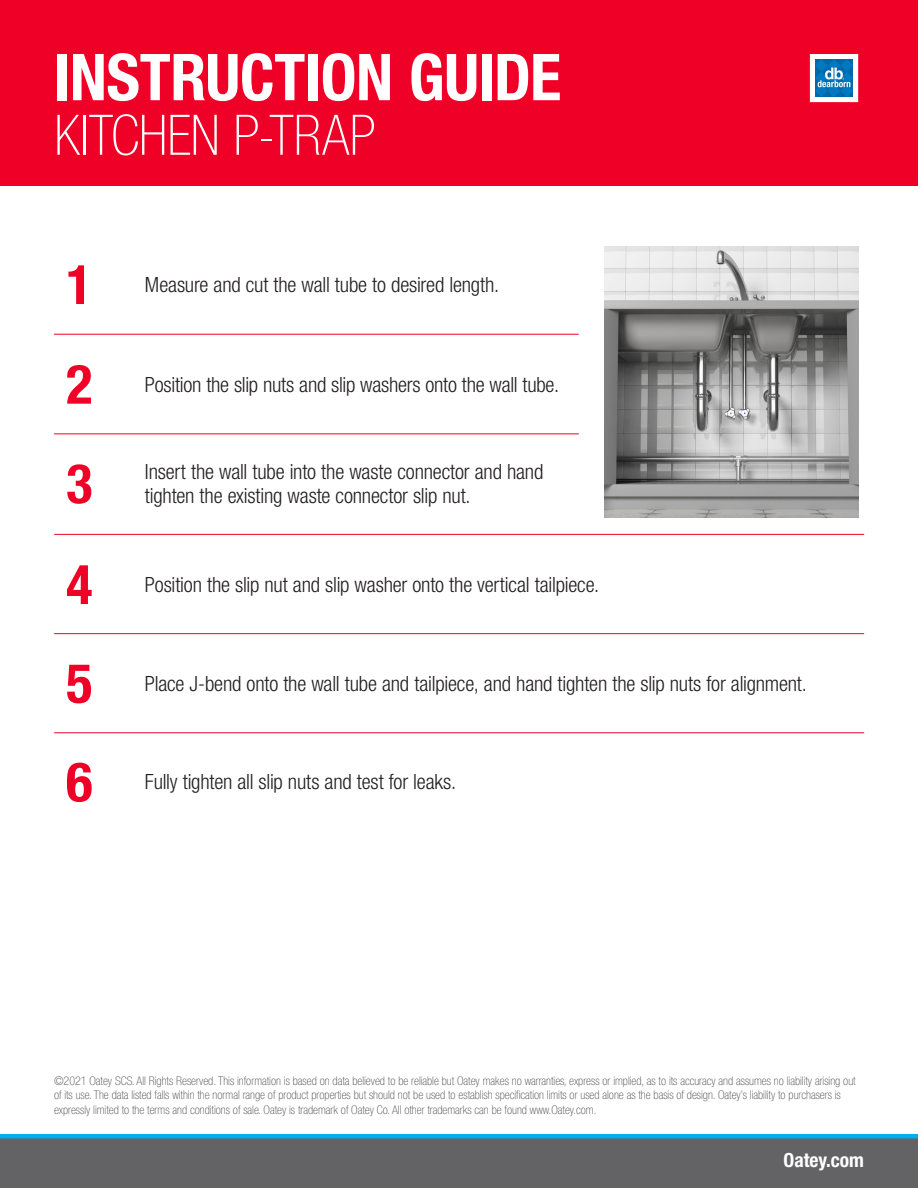
<style>
.page{position:relative;width:918px;height:1188px;background:#fff}
.page>*{position:absolute;margin:0;border:0;box-sizing:border-box;transform-origin:0 0}
.t1{font:700 condensed 64.65px "Helvetica Neue LT Std";letter-spacing:-.01em;color:#fff}
.t2{font:100 condensed 55.95px "Helvetica Neue LT Std";color:#fff}
.t3{font:700 condensed 54.6px "Helvetica Neue LT Std";color:#ef0027}
.t4{font:300 condensed 21px/24px "Helvetica Neue LT Std";letter-spacing:-.01em;color:#231f20}
.t5{font:700 condensed 19.5px "Helvetica Neue LT Std";color:#fff}
.t6{font:100 condensed 12px/14.4px "Helvetica Neue LT Std";color:#4b4c4d}
</style>
<div class="page">
<div style="left:0;top:0;width:918px;height:186px;background:#ef0027"></div>
<hr style="left:54px;top:334px;width:525px;height:1px;background:#ef0027">
<hr style="left:54px;top:434px;width:525px;height:1px;background:#ef0027">
<hr style="left:54px;top:534px;width:810px;height:1px;background:#ef0027">
<hr style="left:54px;top:633px;width:810px;height:1px;background:#ef0027">
<hr style="left:54px;top:733px;width:810px;height:1px;background:#ef0027">
<svg style="left:809px;top:54px;width:50px;height:49px"></svg>
<div style="left:0;top:1138px;width:918px;height:50px;background:#636366"></div>
<hr style="left:0;top:1134px;width:918px;height:4px;background:#00aeef">
<img style="left:604px;top:246px;width:254px;height:271px">
<img style="left:815px;top:59px;width:38px;height:38px">
<p class="t1" style="left:54px;top:38px;width:509px">INSTRUCTION GUIDE</p>
<p class="t2" style="left:54px;top:104px;width:323px">KITCHEN P-TRAP</p>
<p class="t3" style="left:66px;top:252px;width:28px">1</p>
<p class="t4" style="left:145px;top:272px;width:356px">Measure and cut the wall tube to desired length.</p>
<p class="t3" style="left:66px;top:351px;width:28px">2</p>
<p class="t3" style="left:66px;top:451px;width:28px">3</p>
<p class="t3" style="left:66px;top:552px;width:28px">4</p>
<p class="t3" style="left:66px;top:650px;width:28px">5</p>
<p class="t3" style="left:66px;top:749px;width:28px">6</p>
<p class="t4" style="left:145px;top:372px;width:416px">Position the slip nuts and slip washers onto the wall tube.</p>
<p class="t4" style="left:145px;top:459px;width:400px">Insert the wall tube into the waste connector and hand tighten the existing waste connector slip nut.</p>
<p class="t4" style="left:145px;top:572px;width:456px">Position the slip nut and slip washer onto the vertical tailpiece.</p>
<p class="t4" style="left:145px;top:671px;width:664px">Place J-bend onto the wall tube and tailpiece, and hand tighten the slip nuts for alignment.</p>
<p class="t4" style="left:145px;top:770px;width:313px">Fully tighten all slip nuts and test for leaks.</p>
<p class="t6" style="left:54px;top:1074px;width:803px">©2021 Oatey SCS. All Rights Reserved. This information is based on data believed to be reliable but Oatey makes no warranties, express or implied, as to its accuracy and assumes no liability arising out of its use. The data listed falls within the normal range of product properties but should not be used to establish specification limits or used alone as the basis of design. Oatey’s liability to purchasers is expressly limited to the terms and conditions of sale. Oatey is trademark of Oatey Co. All other trademarks can be found www.Oatey.com.</p>
<p class="t5" style="left:784px;top:1148px;width:82px">Oatey.com</p>
</div>
